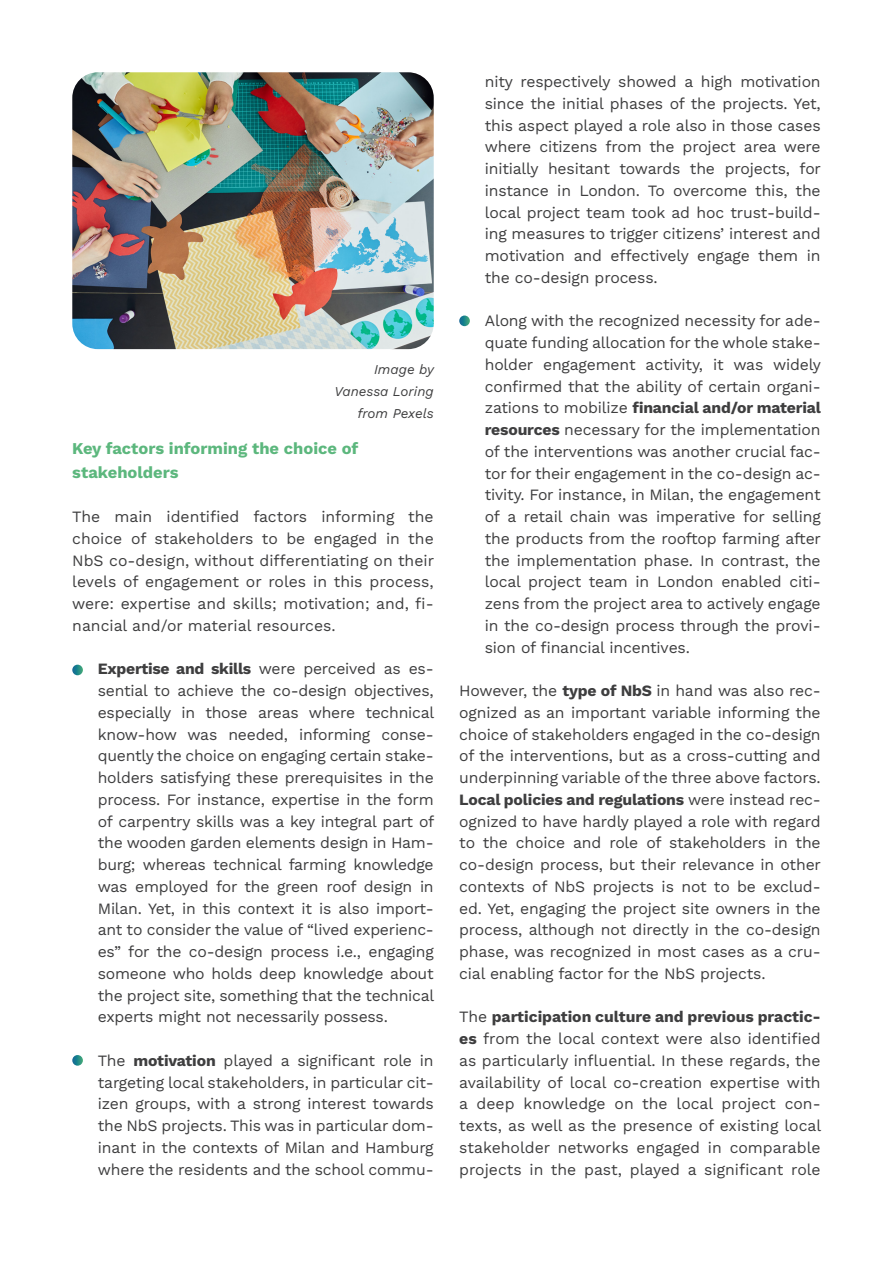
<style>
.page{position:relative;width:893px;height:1263px;background:#fff}
.page>*{position:absolute;margin:0;border:0;box-sizing:border-box;transform-origin:0 0}
.subheading{font:700 16.5px/24px "Work Sans";color:#5cb77d}
.text{font:15.75px/21.8px "Work Sans";letter-spacing:-.01em;color:#3e3e3f;text-align:justify}
.text-2{font:italic 13.5px/21.8px "Work Sans";letter-spacing:-.005em;color:#3e3e3f;text-align:right}
.s1{font-weight:700}
</style>
<div class="page">
<svg style="left:72px;top:665px;width:11px;height:10px"></svg>
<svg style="left:72px;top:1055px;width:11px;height:11px"></svg>
<svg style="left:459px;top:315px;width:11px;height:11px"></svg>
<img style="left:72px;top:72px;width:362px;height:277px">
<p class="text-2" style="left:334px;top:358px;width:101px">Image by<br>Vanessa Loring from Pexels</p>
<p class="subheading" style="left:72px;top:436px;width:288px">Key factors informing the choice of stakeholders</p>
<p class="text" style="left:72px;top:505px;width:363px">The main identified factors informing the choice of stakeholders to be engaged in the NbS co-design, without differentiating on their levels of engagement or roles in this process, were: expertise and skills; motivation; and, fi&shy;nancial and/or material resources.</p>
<p class="text" style="left:98px;top:657px;width:338px"><span class="s1">Expertise and skills</span> were perceived as es&shy;sential to achieve the co-design objectives, especially in those areas where technical know-how was needed, informing conse&shy;quently the choice on engaging certain stake&shy;holders satisfying these prerequisites in the process. For instance, expertise in the form of carpentry skills was a key integral part of the wooden garden elements design in Ham&shy;burg; whereas technical farming knowledge was employed for the green roof design in Milan. Yet, in this context it is also import&shy;ant to consider the value of “lived experienc&shy;es” for the co-design process i.e., engaging someone who holds deep knowledge about the project site, something that the technical experts might not necessarily possess.</p>
<p class="text" style="left:98px;top:1049px;width:337px">The <span class="s1">motivation</span> played a significant role in targeting local stakeholders, in particular cit&shy;izen groups, with a strong interest towards the NbS projects. This was in particular dom&shy;inant in the contexts of Milan and Hamburg where the residents and the school commu-</p>
<p class="text" style="left:485px;top:70px;width:338px">nity respectively showed a high motivation since the initial phases of the projects. Yet, this aspect played a role also in those cases where citizens from the project area were initially hesitant towards the projects, for instance in London. To overcome this, the local project team took ad hoc trust-build&shy;ing measures to trigger citizens’ interest and motivation and effectively engage them in the co-design process.</p>
<p class="text" style="left:485px;top:309px;width:338px">Along with the recognized necessity for ade&shy;quate funding allocation for the whole stake&shy;holder engagement activity, it was widely confirmed that the ability of certain organi&shy;zations to mobilize <span class="s1">financial and/or material resources</span> necessary for the implementation of the interventions was another crucial fac&shy;tor for their engagement in the co-design ac&shy;tivity. For instance, in Milan, the engagement of a retail chain was imperative for selling the products from the rooftop farming after the implementation phase. In contrast, the local project team in London enabled citi&shy;zens from the project area to actively engage in the co-design process through the provi&shy;sion of financial incentives.</p>
<p class="text" style="left:459px;top:679px;width:363px">However, the <span class="s1">type of NbS</span> in hand was also rec&shy;ognized as an important variable informing the choice of stakeholders engaged in the co-design of the interventions, but as a cross-cutting and underpinning variable of the three above factors.<br><span class="s1">Local policies and regulations</span> were instead rec&shy;ognized to have hardly played a role with regard to the choice and role of stakeholders in the co-design process, but their relevance in other contexts of NbS projects is not to be exclud&shy;ed. Yet, engaging the project site owners in the process, although not directly in the co-design phase, was recognized in most cases as a cru&shy;cial enabling factor for the NbS projects.</p>
<p class="text" style="left:459px;top:1005px;width:364px">The <span class="s1">participation culture and previous practic&shy;es</span> from the local context were also identified as particularly influential. In these regards, the availability of local co-creation expertise with a deep knowledge on the local project con&shy;texts, as well as the presence of existing local stakeholder networks engaged in comparable projects in the past, played a significant role</p>
</div>
